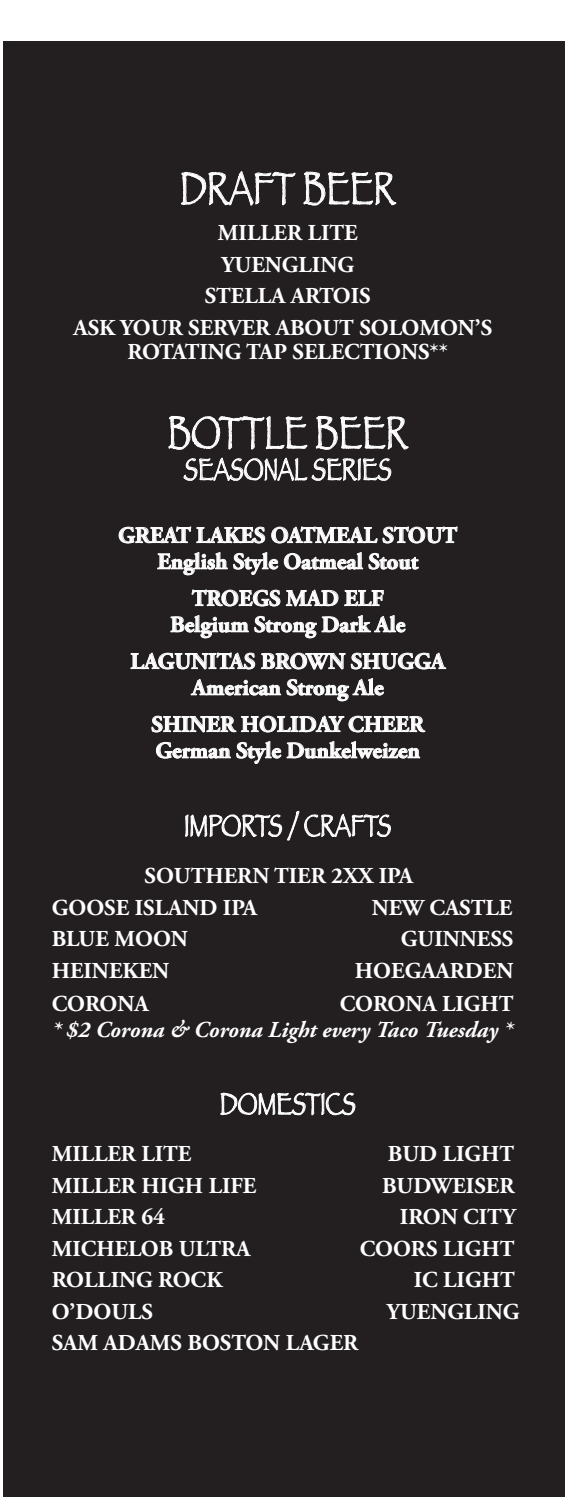
<style>
.page{position:relative;width:567px;height:1512px;background:#fff}
.page>*{position:absolute;margin:0;border:0;box-sizing:border-box;transform-origin:0 0}
.t1{font:condensed 47.25px "Papyrus";color:#fff}
.t2{font:condensed 31.5px "Papyrus";color:#fff}
.t3{font:700 22.75px "Adobe Garamond Pro";color:#fff}
.t4{font:italic 700 22.75px/26.2px "Adobe Garamond Pro";color:#fff;text-align:right}
.s1{font-style:normal}
</style>
<div class="page">
<div style="left:4px;top:42px;width:561px;height:1455px;background:#231f20"></div>
<svg style="left:181px;top:171px;width:115px;height:35px"></svg>
<svg style="left:304px;top:171px;width:92px;height:34px"></svg>
<svg style="left:169px;top:415px;width:138px;height:35px"></svg>
<svg style="left:316px;top:415px;width:93px;height:35px"></svg>
<svg style="left:184px;top:457px;width:207px;height:24px"></svg>
<svg style="left:119px;top:527px;width:146px;height:16px"></svg>
<svg style="left:271px;top:526px;width:187px;height:17px"></svg>
<svg style="left:157px;top:552px;width:70px;height:23px"></svg>
<svg style="left:233px;top:552px;width:45px;height:23px"></svg>
<svg style="left:284px;top:552px;width:135px;height:18px"></svg>
<svg style="left:192px;top:590px;width:88px;height:16px"></svg>
<svg style="left:286px;top:589px;width:52px;height:17px"></svg>
<svg style="left:344px;top:590px;width:40px;height:16px"></svg>
<svg style="left:171px;top:615px;width:77px;height:23px"></svg>
<svg style="left:254px;top:615px;width:152px;height:23px"></svg>
<svg style="left:131px;top:653px;width:124px;height:16px"></svg>
<svg style="left:261px;top:653px;width:185px;height:16px"></svg>
<svg style="left:191px;top:678px;width:193px;height:23px"></svg>
<svg style="left:151px;top:716px;width:274px;height:16px"></svg>
<svg style="left:156px;top:741px;width:125px;height:23px"></svg>
<svg style="left:287px;top:741px;width:133px;height:18px"></svg>
<svg style="left:185px;top:810px;width:206px;height:31px"></svg>
<svg style="left:220px;top:1092px;width:135px;height:24px"></svg>
<p class="t1" style="left:180px;top:160px;width:217px">DRAFT BEER</p>
<p class="t3" style="left:218px;top:220px;width:141px">MILLER LITE</p>
<p class="t3" style="left:221px;top:252px;width:134px">YUENGLING</p>
<p class="t3" style="left:205px;top:283px;width:168px">STELLA ARTOIS</p>
<p class="t3" style="left:74px;top:315px;width:420px">ASK YOUR SERVER ABOUT SOLOMON’S</p>
<p class="t3" style="left:128px;top:339px;width:322px">ROTATING TAP SELECTIONS**</p>
<p class="t1" style="left:168px;top:404px;width:242px">BOTTLE BEER</p>
<p class="t2" style="left:184px;top:450px;width:210px">SEASONAL SERIES</p>
<p class="t3" style="left:118px;top:522px;width:340px">GREAT LAKES OATMEAL STOUT</p>
<p class="t3" style="left:157px;top:548px;width:262px">English Style Oatmeal Stout</p>
<p class="t3" style="left:192px;top:585px;width:193px">TROEGS MAD ELF</p>
<p class="t3" style="left:170px;top:611px;width:237px">Belgium Strong Dark Ale</p>
<p class="t3" style="left:131px;top:648px;width:316px">LAGUNITAS BROWN SHUGGA</p>
<p class="t3" style="left:192px;top:674px;width:193px">American Strong Ale</p>
<p class="t3" style="left:151px;top:711px;width:274px">SHINER HOLIDAY CHEER</p>
<p class="t3" style="left:156px;top:737px;width:266px">German Style Dunkelweizen</p>
<p class="t2" style="left:184px;top:807px;width:209px">IMPORTS / CRAFTS</p>
<p class="t3" style="left:145px;top:863px;width:270px">SOUTHERN TIER 2XX IPA</p>
<p class="t3" style="left:52px;top:894px;width:207px">GOOSE ISLAND IPA</p>
<p class="t3" style="left:372px;top:894px;width:142px">NEW CASTLE</p>
<p class="t3" style="left:52px;top:926px;width:138px">BLUE MOON</p>
<p class="t3" style="left:401px;top:926px;width:114px">GUINNESS</p>
<p class="t3" style="left:52px;top:957px;width:119px">HEINEKEN</p>
<p class="t3" style="left:355px;top:957px;width:160px">HOEGAARDEN</p>
<p class="t3" style="left:52px;top:990px;width:98px">CORONA</p>
<p class="t4" style="left:52px;top:991px;width:463px"><span class="s1">CORONA LIGHT<br></span>* $2 Corona &amp; Corona Light every Taco Tuesday *</p>
<p class="t2" style="left:220px;top:1085px;width:138px">DOMESTICS</p>
<p class="t3" style="left:52px;top:1141px;width:141px">MILLER LITE</p>
<p class="t3" style="left:388px;top:1141px;width:128px">BUD LIGHT</p>
<p class="t3" style="left:52px;top:1172px;width:206px">MILLER HIGH LIFE</p>
<p class="t3" style="left:382px;top:1172px;width:134px">BUDWEISER</p>
<p class="t3" style="left:52px;top:1204px;width:115px">MILLER 64</p>
<p class="t3" style="left:400px;top:1204px;width:117px">IRON CITY</p>
<p class="t3" style="left:52px;top:1235px;width:200px">MICHELOB ULTRA</p>
<p class="t3" style="left:360px;top:1235px;width:156px">COORS LIGHT</p>
<p class="t3" style="left:52px;top:1267px;width:172px">ROLLING ROCK</p>
<p class="t3" style="left:414px;top:1267px;width:103px">IC LIGHT</p>
<p class="t3" style="left:52px;top:1298px;width:103px">O’DOULS</p>
<p class="t3" style="left:387px;top:1298px;width:134px">YUENGLING</p>
<p class="t3" style="left:52px;top:1330px;width:308px">SAM ADAMS BOSTON LAGER</p>
</div>
